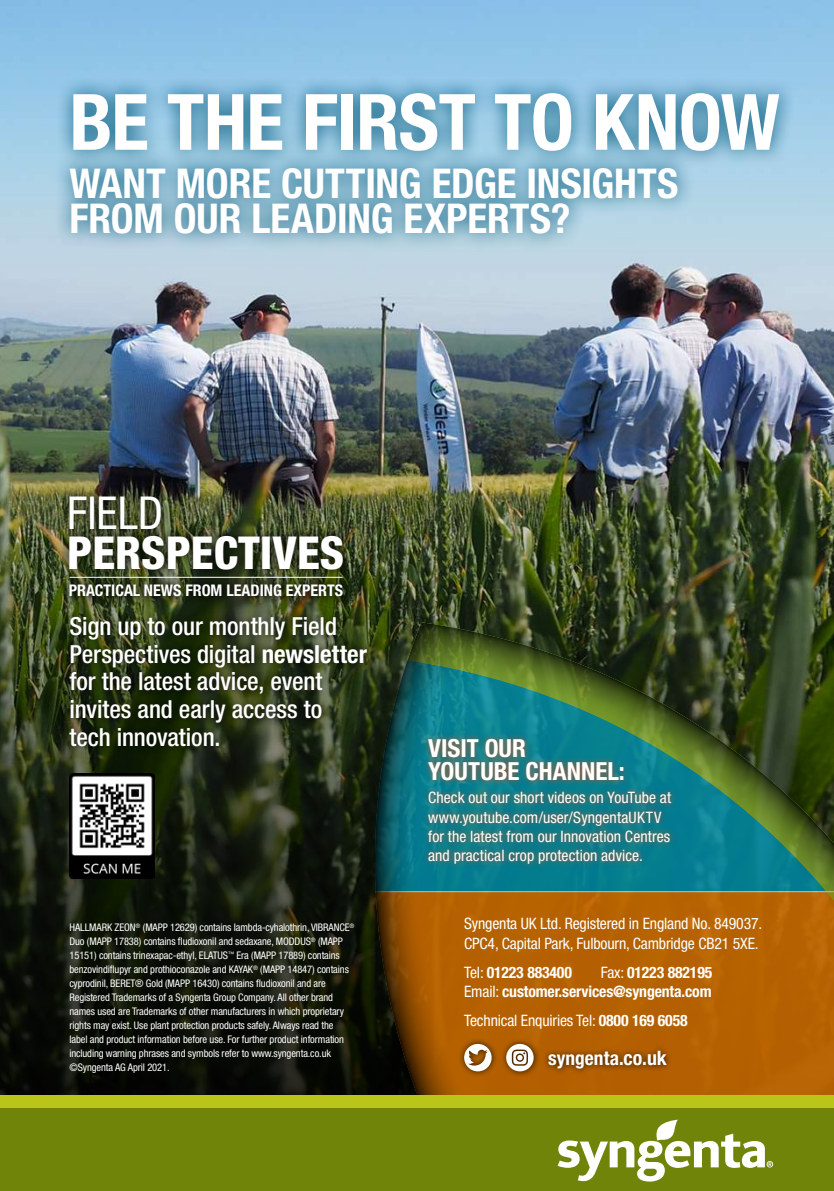
<style>
.page{position:relative;width:834px;height:1191px;background:#fff}
.page>*{position:absolute;margin:0;border:0;box-sizing:border-box;transform-origin:0 0}
.t1{font:700 condensed 77.7px "Helvetica Neue LT Std";letter-spacing:-.01em;color:#fff}
.t2{font:800 condensed 45.5px "Helvetica Neue LT Std";color:#fff}
.t3{font:condensed 45.5px "Helvetica Neue LT Std";color:#fff}
.t4{font:700 condensed 41.12px/35.2px "Helvetica Neue LT Std";letter-spacing:-.005em;color:#fff}
.t5{font:500 condensed 24.85px/27.7px "Helvetica Neue LT Std";letter-spacing:-.005em;color:#fff}
.t6{font:700 condensed 24.85px/22.8px "Helvetica Neue LT Std";color:#fff}
.t7{font:700 condensed 19.43px "Helvetica Neue LT Std";letter-spacing:.005em;color:#fff}
.t8{font:700 condensed 16.1px "Helvetica Neue LT Std";color:#fff}
.t9{font:condensed 15.75px/19.2px "Helvetica Neue LT Std";color:#fff}
.t10{font:700 condensed 15.75px/19.2px "Helvetica Neue LT Std";letter-spacing:-.01em;color:#fff;text-align:right}
.t11{font:condensed 10.5px/14px "Helvetica Neue LT Std";letter-spacing:-.01em;color:#fff}
.s1{font-weight:700}
.s2{font-weight:400}
.s3{font-size:19.95px}
</style>
<div class="page">
<img style="left:0;top:0;width:833px;height:328px">
<img style="left:0;top:328px;width:833px;height:767px">
<hr style="left:360px;top:891px;width:473px;height:1px;background:#fff">
<svg style="left:375px;top:622px;width:458px;height:473px;background:#685c24"></svg>
<div style="left:53px;top:76px;width:742px;height:175px;background:#005879;opacity:.9"></div>
<div style="left:422px;top:733px;width:255px;height:137px;background:#e94e0f;opacity:.75"></div>
<div style="left:62px;top:609px;width:313px;height:144px;background:#000;opacity:.75"></div>
<div style="left:59px;top:486px;width:294px;height:121px;background:#000;opacity:.9"></div>
<hr style="left:69px;top:577px;width:273px;height:1px;background:#fff">
<div style="left:0;top:1095px;width:833px;height:96px;background:#70840a"></div>
<div style="left:0;top:1095px;width:833px;height:12px;background:#b9c518"></div>
<svg style="left:557px;top:1119px;width:216px;height:62px"></svg>
<img style="left:70px;top:774px;width:84px;height:105px">
<div style="left:457px;top:1037px;width:41px;height:40px;background:#000;opacity:.75"></div>
<svg style="left:464px;top:1044px;width:27px;height:27px"></svg>
<div style="left:499px;top:1037px;width:41px;height:40px;background:#000;opacity:.75"></div>
<svg style="left:506px;top:1044px;width:27px;height:27px"></svg>
<div style="left:542px;top:1044px;width:131px;height:30px;background:#000;opacity:.75"></div>
<h1 class="t1" style="left:69px;top:75px;width:711px">BE THE FIRST TO KNOW</h1>
<h3 class="t4" style="left:69px;top:165px;width:610px">WANT MORE CUTTING EDGE INSIGHTS<br>FROM OUR LEADING EXPERTS?</h3>
<h2 class="t3" style="left:67px;top:486px;width:97px">FIELD</h2>
<h2 class="t2" style="left:67px;top:524px;width:278px">PERSPECTIVES</h2>
<h3 class="t8" style="left:69px;top:581px;width:276px">PRACTICAL NEWS FROM LEADING EXPERTS</h3>
<h3 class="t5" style="left:69px;top:612px;width:299px">Sign up to our monthly Field<br>Perspectives digital <span class="s1">newsletter </span>for the latest advice, event invites and early access to tech innovation.</h3>
<p class="t11" style="left:69px;top:920px;width:286px">HALLMARK ZEON<sup>®</sup> (MAPP 12629) contains lambda-cyhalothrin, VIBRANCE<sup>® </sup>Duo (MAPP 17838) contains fludioxonil and sedaxane, MODDUS<sup>®</sup> (MAPP 15151) contains trinexapac-ethyl, ELATUS<sup>™</sup> Era (MAPP 17889) contains benzovindiflupyr and prothioconazole and KAYAK<sup>®</sup> (MAPP 14847) contains cyprodinil, BERET® Gold (MAPP 16430) contains fludioxonil and are Registered Trademarks of a Syngenta Group Company. All other brand names used are Trademarks of other manufacturers in which proprietary rights may exist. Use plant protection products safely. Always read the<br>label and product information before use. For further product information including warning phrases and symbols refer to www.syngenta.co.uk ©Syngenta AG April 2021.</p>
<h3 class="t6" style="left:428px;top:737px;width:198px">VISIT OUR<br>YOUTUBE CHANNEL:</h3>
<h3 class="t9" style="left:428px;top:788px;width:244px">Check out our short videos on YouTube at www.youtube.com/user/SyngentaUKTV for the latest from our Innovation Centres and practical crop protection advice.</h3>
<h3 class="t9" style="left:464px;top:914px;width:299px">Syngenta UK Ltd. Registered in England No. 849037.<br>CPC4, Capital Park, Fulbourn, Cambridge CB21 5XE.</h3>
<h3 class="t10" style="left:464px;top:962px;width:109px"><span class="s2">Tel:</span> 01223 883400</h3>
<h3 class="t10" style="left:464px;top:962px;width:250px"><span class="s2">Fax:</span> 01223 882195<br><span class="s2">Email:</span> customer.services@syngenta.com</h3>
<h3 class="t9" style="left:464px;top:1010px;width:225px">Technical Enquiries Tel: <span class="s1">0800 169 6058</span></h3>
<h3 class="t7" style="left:548px;top:1046px;width:120px">syngenta.<span class="s3">co.uk</span></h3>
</div>
